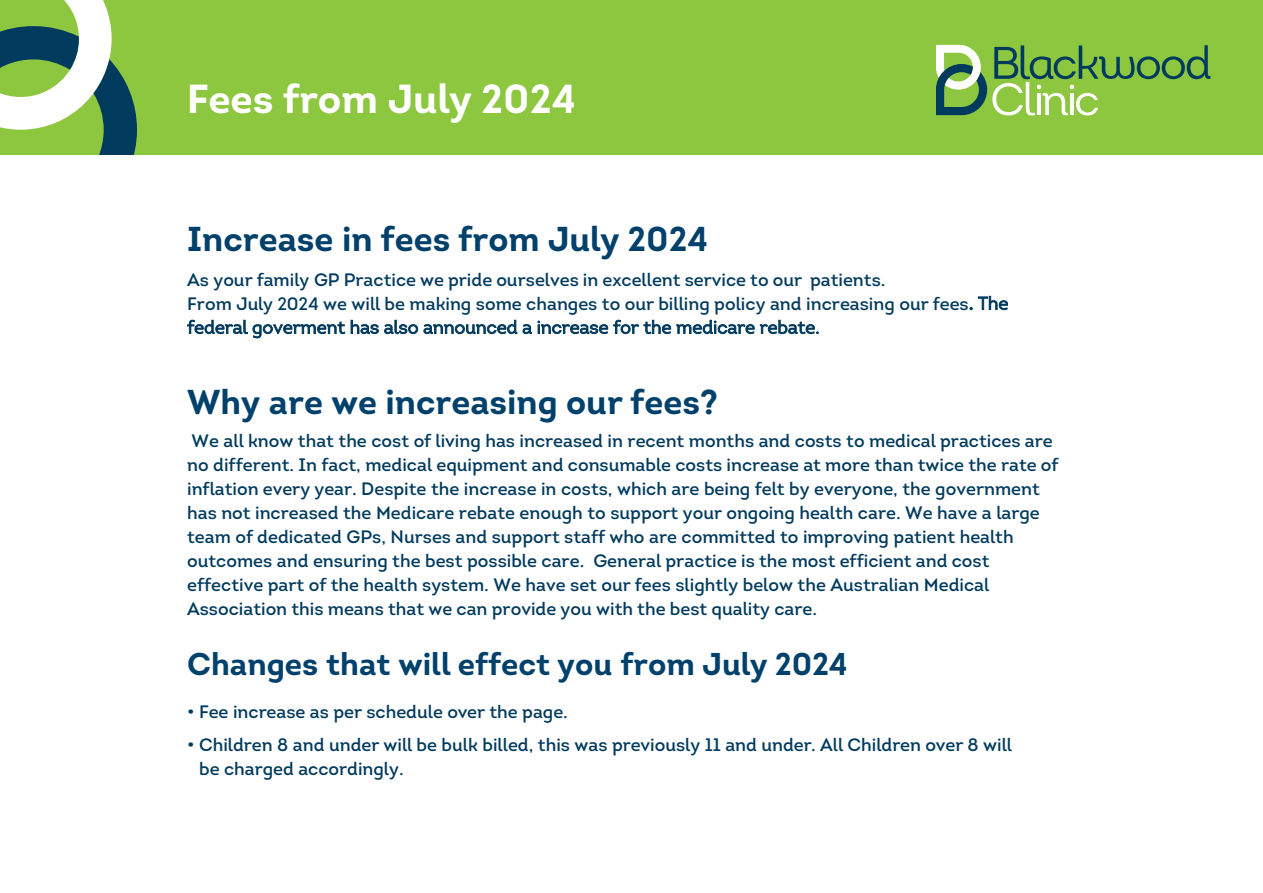
<style>
.page{position:relative;width:1263px;height:893px;background:#fff}
.page>*{position:absolute;margin:0;border:0;box-sizing:border-box;transform-origin:0 0}
.t1{font:700 40.5px "Intro";color:#fff}
.t2{font:700 34.5px "Intro";color:#00416c}
.t3{font:700 31.5px "Intro";color:#00416c}
.t4{font:600 18px/24px "Intro";color:#003a5d}
.s1{font-weight:400}
</style>
<div class="page">
<div style="left:0;top:0;width:1263px;height:154px;background:#8dc63f"></div>
<svg style="left:0;top:0;width:137px;height:154px"></svg>
<svg style="left:936px;top:45px;width:275px;height:71px"></svg>
<h1 class="t1" style="left:187px;top:73px;width:391px">Fees from July 2024</h1>
<h2 class="t2" style="left:187px;top:217px;width:523px">Increase in fees from July 2024</h2>
<p class="t4" style="left:187px;top:267px;width:823px">As your family GP Practice we pride ourselves in excellent service to our patients.<br>From July 2024 we will be making some changes to our billing policy and increasing our fees. <span class="s1">The federal goverment has also announced a increase for the medicare rebate.</span></p>
<h2 class="t2" style="left:187px;top:380px;width:532px">Why are we increasing our fees?</h2>
<p class="t4" style="left:187px;top:428px;width:873px">We all know that the cost of living has increased in recent months and costs to medical practices are no different. In fact, medical equipment and consumable costs increase at more than twice the rate of inflation every year. Despite the increase in costs, which are being felt by everyone, the government has not increased the Medicare rebate enough to support your ongoing health care. We have a large team of dedicated GPs, Nurses and support staff who are committed to improving patient health outcomes and ensuring the best possible care. General practice is the most efficient and cost effective part of the health system. We have set our fees slightly below the Australian Medical Association this means that we can provide you with the best quality care.</p>
<h3 class="t3" style="left:187px;top:644px;width:662px">Changes that will effect you from July 2024</h3>
<p class="t4" style="left:187px;top:700px;width:382px">• Fee increase as per schedule over the page.</p>
<p class="t4" style="left:199px;top:732px;width:814px;text-indent:-12px">• Children 8 and under will be bulk billed, this was previously 11 and under. All Children over 8 will be charged accordingly.</p>
</div>
